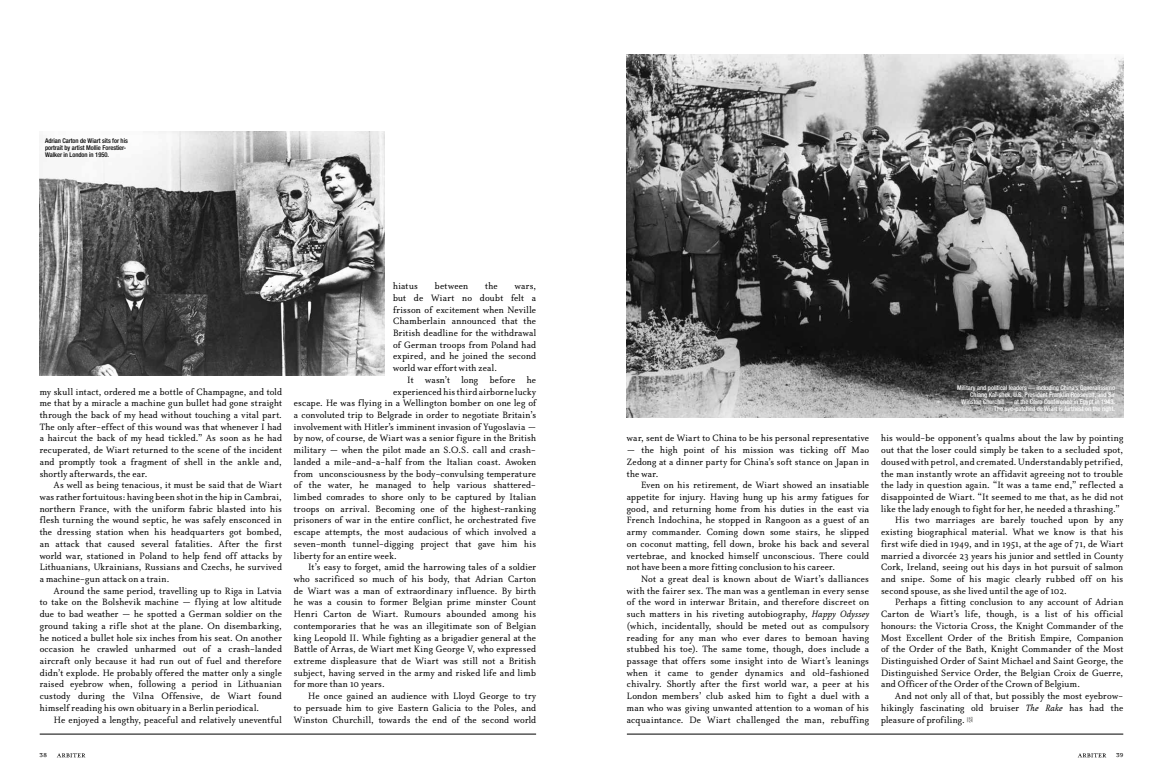
<style>
.page{position:relative;width:1163px;height:780px;background:#fff}
.page>*{position:absolute;margin:0;border:0;box-sizing:border-box;transform-origin:0 0}
.t1{font:10.5px/11.7px "Atma Serif";letter-spacing:.02em;color:#000;text-align:justify}
.t2{font:9px "Mrs Eaves Small Caps";color:#000}
.t3{font:500 condensed 6.5px/7px "Helvetica Neue LT Std";letter-spacing:-.005em;color:#fff;text-align:right}
.t4{font:500 condensed 6.5px/7px "Helvetica Neue LT Std";letter-spacing:-.005em;color:#000}
.s1{font-style:italic}
</style>
<div class="page">
<hr style="left:626px;top:733px;width:497px;height:1px;background:#000">
<hr style="left:40px;top:733px;width:496px;height:1px;background:#000">
<svg style="left:1078px;top:753px;width:28px;height:4px"></svg>
<svg style="left:57px;top:753px;width:28px;height:4px"></svg>
<img style="left:40px;top:132px;width:344px;height:244px">
<svg style="left:966px;top:716px;width:6px;height:6px"></svg>
<img style="left:626px;top:55px;width:497px;height:363px">
<p class="t4" style="left:45px;top:137px;width:84px">Adrian Carton de Wiart sits for his portrait by artist Mollie Forestier-<br>Walker in London in 1950.</p>
<p class="t1" style="left:40px;top:385px;width:244px">my skull intact, ordered me a bottle of Champagne, and told me that by a miracle a machine gun bullet had gone straight through the back of my head without touching a vital part.<br>The only after-effect of this wound was that whenever I had a haircut the back of my head tickled.” As soon as he had recuperated, de Wiart returned to the scene of the incident and promptly took a fragment of shell in the ankle and, shortly afterwards, the ear.</p>
<p class="t1" style="left:40px;top:479px;width:244px;text-indent:14px">As well as being tenacious, it must be said that de Wiart was rather fortuitous: having been shot in the hip in Cambrai, northern France, with the uniform fabric blasted into his flesh turning the wound septic, he was safely ensconced in the dressing station when his headquarters got bombed, an attack that caused several fatalities. After the first world war, stationed in Poland to help fend off attacks by Lithuanians, Ukrainians, Russians and Czechs, he survived a machine-gun attack on a train.</p>
<p class="t1" style="left:40px;top:585px;width:244px;text-indent:14px">Around the same period, travelling up to Riga in Latvia to take on the Bolshevik machine — flying at low altitude due to bad weather — he spotted a German soldier on the ground taking a rifle shot at the plane. On disembarking, he noticed a bullet hole six inches from his seat. On another occasion he crawled unharmed out of a crash-landed aircraft only because it had run out of fuel and therefore didn’t explode. He probably offered the matter only a single raised eyebrow when, following a period in Lithuanian custody during the Vilna Offensive, de Wiart found himself reading his own obituary in a Berlin periodical.</p>
<p class="t1" style="left:54px;top:713px;width:229px">He enjoyed a lengthy, peaceful and relatively uneventful</p>
<p class="t1" style="left:393px;top:280px;width:26px">hiatus</p>
<p class="t1" style="left:435px;top:280px;width:35px">between</p>
<p class="t1" style="left:485px;top:280px;width:14px">the</p>
<p class="t1" style="left:393px;top:280px;width:144px;text-indent:122px">wars, but de Wiart no doubt felt a frisson of excitement when Neville Chamberlain announced that the British deadline for the withdrawal of German troops from Poland had expired, and he joined the second world war effort with zeal.</p>
<p class="t1" style="left:407px;top:374px;width:130px">It wasn’t long before he</p>
<p class="t1" style="left:393px;top:386px;width:144px">experienced his third airborne lucky</p>
<p class="t1" style="left:294px;top:397px;width:244px">escape. He was flying in a Wellington bomber on one leg of</p>
<p class="t1" style="left:294px;top:409px;width:244px">a convoluted trip to Belgrade in order to negotiate Britain’s</p>
<p class="t1" style="left:294px;top:421px;width:244px">involvement with Hitler’s imminent invasion of Yugoslavia —</p>
<p class="t1" style="left:294px;top:432px;width:243px">by now, of course, de Wiart was a senior figure in the British</p>
<p class="t1" style="left:294px;top:444px;width:244px">military — when the pilot made an S.O.S. call and crash-</p>
<p class="t1" style="left:294px;top:456px;width:244px">landed a mile-and-a-half from the Italian coast. Awoken</p>
<p class="t1" style="left:294px;top:467px;width:244px">from unconsciousness by the body-convulsing temperature</p>
<p class="t1" style="left:294px;top:479px;width:244px">of the water, he managed to help various shattered-</p>
<p class="t1" style="left:294px;top:491px;width:244px">limbed comrades to shore only to be captured by Italian</p>
<p class="t1" style="left:294px;top:503px;width:244px">troops on arrival. Becoming one of the highest-ranking</p>
<p class="t1" style="left:294px;top:514px;width:244px">prisoners of war in the entire conflict, he orchestrated five</p>
<p class="t1" style="left:294px;top:526px;width:244px">escape attempts, the most audacious of which involved a</p>
<p class="t1" style="left:294px;top:538px;width:244px">seven-month tunnel-digging project that gave him his</p>
<p class="t1" style="left:294px;top:549px;width:104px">liberty for an entire week.</p>
<p class="t1" style="left:308px;top:561px;width:229px">It’s easy to forget, amid the harrowing tales of a soldier</p>
<p class="t1" style="left:294px;top:573px;width:244px">who sacrificed so much of his body, that Adrian Carton</p>
<p class="t1" style="left:294px;top:585px;width:244px">de Wiart was a man of extraordinary influence. By birth</p>
<p class="t1" style="left:294px;top:596px;width:244px">he was a cousin to former Belgian prime minster Count</p>
<p class="t1" style="left:294px;top:608px;width:244px">Henri Carton de Wiart. Rumours abounded among his</p>
<p class="t1" style="left:294px;top:620px;width:244px">contemporaries that he was an illegitimate son of Belgian</p>
<p class="t1" style="left:294px;top:631px;width:244px">king Leopold II. While fighting as a brigadier general at the</p>
<p class="t1" style="left:294px;top:643px;width:243px">Battle of Arras, de Wiart met King George V, who expressed</p>
<p class="t1" style="left:294px;top:655px;width:244px">extreme displeasure that de Wiart was still not a British</p>
<p class="t1" style="left:294px;top:666px;width:244px">subject, having served in the army and risked life and limb</p>
<p class="t1" style="left:294px;top:678px;width:92px">for more than 10 years.</p>
<p class="t1" style="left:308px;top:690px;width:229px">He once gained an audience with Lloyd George to try</p>
<p class="t1" style="left:294px;top:702px;width:244px">to persuade him to give Eastern Galicia to the Poles, and</p>
<p class="t1" style="left:294px;top:713px;width:244px">Winston Churchill, towards the end of the second world</p>
<p class="t1" style="left:626px;top:432px;width:243px">war, sent de Wiart to China to be his personal representative</p>
<p class="t1" style="left:626px;top:444px;width:244px">— the high point of his mission was ticking off Mao Zedong at a dinner party for China’s soft stance on Japan in the war.</p>
<p class="t1" style="left:626px;top:479px;width:244px;text-indent:14px">Even on his retirement, de Wiart showed an insatiable appetite for injury. Having hung up his army fatigues for good, and returning home from his duties in the east via French Indochina, he stopped in Rangoon as a guest of an army commander. Coming down some stairs, he slipped on coconut matting, fell down, broke his back and several vertebrae, and knocked himself unconscious. There could not have been a more fitting conclusion to his career.</p>
<p class="t1" style="left:626px;top:573px;width:244px;text-indent:14px">Not a great deal is known about de Wiart’s dalliances with the fairer sex. The man was a gentleman in every sense of the word in interwar Britain, and therefore discreet on such matters in his riveting autobiography, <span class="s1">Happy Odyssey </span>(which, incidentally, should be meted out as compulsory reading for any man who ever dares to bemoan having stubbed his toe). The same tome, though, does include a passage that offers some insight into de Wiart’s leanings when it came to gender dynamics and old-fashioned chivalry. Shortly after the first world war, a peer at his London members’ club asked him to fight a duel with a man who was giving unwanted attention to a woman of his acquaintance. De Wiart challenged the man, rebuffing</p>
<p class="t3" style="left:957px;top:383px;width:159px">Military and political leaders — including China’s Generalissimo Chiang Kai-shek, U.S. President Franklin Roosevelt, and Sir Winston Churchill — at the Cairo Conference in Egypt in 1943.<br>The eye-patched de Wiart is furthest on the right.</p>
<p class="t1" style="left:880px;top:432px;width:244px">his would-be opponent’s qualms about the law by pointing</p>
<p class="t1" style="left:880px;top:444px;width:244px">out that the loser could simply be taken to a secluded spot,</p>
<p class="t1" style="left:880px;top:456px;width:244px">doused with petrol, and cremated. Understandably petrified,</p>
<p class="t1" style="left:880px;top:467px;width:244px">the man instantly wrote an affidavit agreeing not to trouble</p>
<p class="t1" style="left:880px;top:479px;width:243px">the lady in question again. “It was a tame end,” reflected a</p>
<p class="t1" style="left:880px;top:491px;width:244px">disappointed de Wiart. “It seemed to me that, as he did not</p>
<p class="t1" style="left:880px;top:503px;width:240px">like the lady enough to fight for her, he needed a thrashing.”</p>
<p class="t1" style="left:895px;top:514px;width:229px">His two marriages are barely touched upon by any</p>
<p class="t1" style="left:880px;top:526px;width:244px">existing biographical material. What we know is that his</p>
<p class="t1" style="left:880px;top:538px;width:244px">first wife died in 1949, and in 1951, at the age of 71, de Wiart</p>
<p class="t1" style="left:880px;top:549px;width:244px">married a divorcée 23 years his junior and settled in County</p>
<p class="t1" style="left:880px;top:561px;width:244px">Cork, Ireland, seeing out his days in hot pursuit of salmon</p>
<p class="t1" style="left:880px;top:573px;width:244px">and snipe. Some of his magic clearly rubbed off on his</p>
<p class="t1" style="left:880px;top:585px;width:187px">second spouse, as she lived until the age of 102.</p>
<p class="t1" style="left:895px;top:596px;width:229px">Perhaps a fitting conclusion to any account of Adrian</p>
<p class="t1" style="left:880px;top:608px;width:243px">Carton de Wiart’s life, though, is a list of his official</p>
<p class="t1" style="left:880px;top:620px;width:244px">honours: the Victoria Cross, the Knight Commander of the</p>
<p class="t1" style="left:880px;top:631px;width:244px">Most Excellent Order of the British Empire, Companion</p>
<p class="t1" style="left:880px;top:643px;width:244px">of the Order of the Bath, Knight Commander of the Most</p>
<p class="t1" style="left:880px;top:655px;width:244px">Distinguished Order of Saint Michael and Saint George, the</p>
<p class="t1" style="left:880px;top:666px;width:244px">Distinguished Service Order, the Belgian Croix de Guerre,</p>
<p class="t1" style="left:880px;top:678px;width:200px">and Officer of the Order of the Crown of Belgium.</p>
<p class="t1" style="left:895px;top:690px;width:229px">And not only all of that, but possibly the most eyebrow-</p>
<p class="t1" style="left:880px;top:702px;width:244px">hikingly fascinating old bruiser <span class="s1">The Rake</span> has had the</p>
<p class="t1" style="left:880px;top:713px;width:85px">pleasure of profiling.</p>
<p class="t2" style="left:39px;top:749px;width:9px">38</p>
<p class="t2" style="left:1115px;top:749px;width:9px">39</p>
</div>
